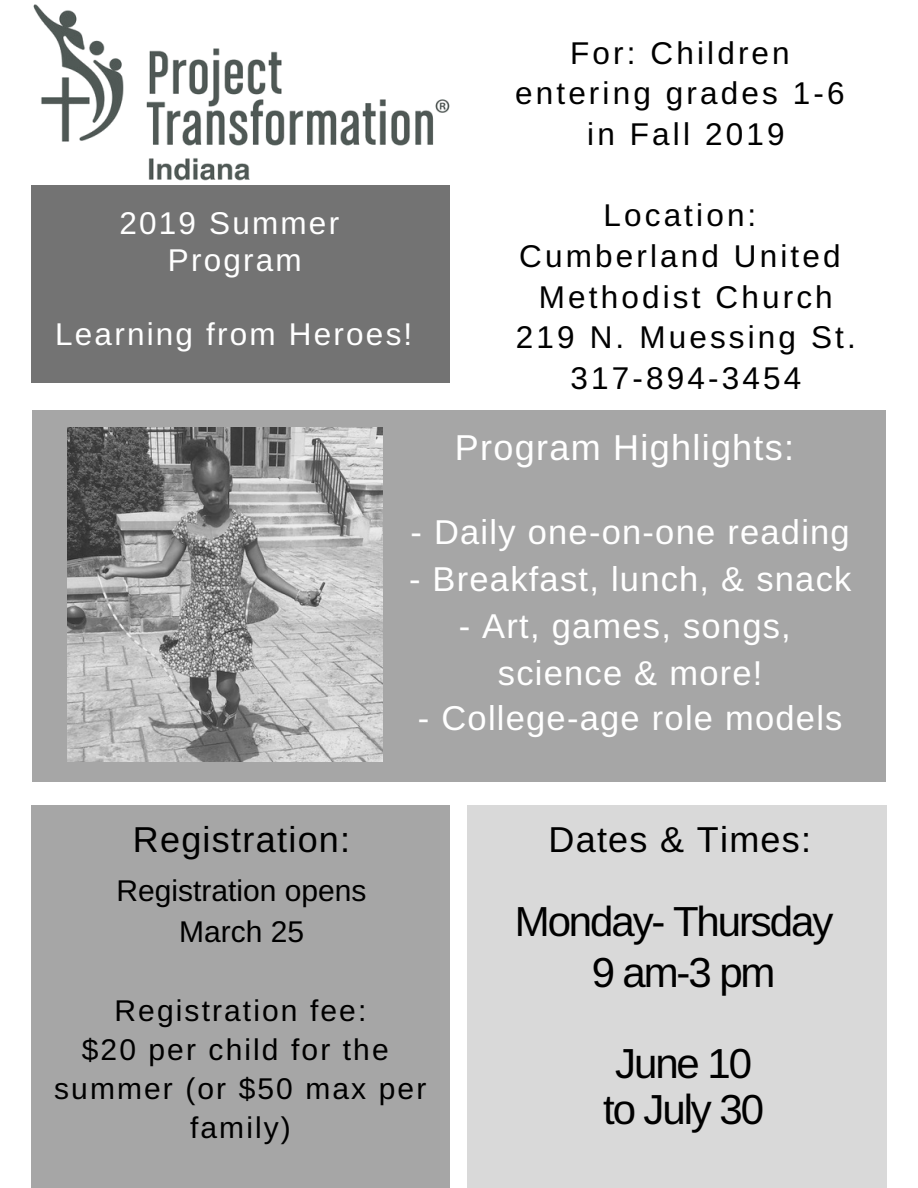
<style>
.page{position:relative;width:918px;height:1188px;background:#fff}
.page>*{position:absolute;margin:0;border:0;box-sizing:border-box;transform-origin:0 0}
.t1{font:42px/45.9px "Arimo";letter-spacing:-.05em;color:#000}
.t2{font:36px "Arimo";letter-spacing:.035em;color:#000}
.t3{font:36px "Arimo";letter-spacing:.035em;color:#fff}
.t4{font:34.5px/46.8px "Arimo";letter-spacing:.035em;color:#fff;text-align:center}
.t5{font:31.5px/40.7px "Arimo";letter-spacing:.1em;color:#000;text-align:center}
.t6{font:31.5px/37.2px "Arimo";letter-spacing:.07em;color:#fff;text-align:center}
.t7{font:30px/38.8px "Arimo";letter-spacing:.07em;color:#000;text-align:center}
.t8{font:30px/40.7px "Arimo";color:#000;text-align:center}
</style>
<div class="page">
<div style="left:31px;top:0;width:419px;height:383px;background:#737373"></div>
<div style="left:31px;top:805px;width:419px;height:383px;background:#a6a6a6"></div>
<div style="left:468px;top:805px;width:419px;height:383px;background:#d9d9d9"></div>
<div style="left:32px;top:410px;width:854px;height:371px;background:#a6a6a6"></div>
<img style="left:31px;top:0;width:419px;height:185px">
<img style="left:68px;top:427px;width:315px;height:334px">
<p class="t6" style="left:120px;top:204px;width:221px">2019 Summer<br>Program</p>
<p class="t6" style="left:55px;top:315px;width:359px">Learning from Heroes!</p>
<p class="t5" style="left:515px;top:33px;width:331px">For: Children entering grades 1-6 in Fall 2019</p>
<p class="t5" style="left:516px;top:195px;width:341px">Location:<br>Cumberland United<br>Methodist Church<br>219 N. Muessing St.<br>317-894-3454</p>
<p class="t3" style="left:455px;top:428px;width:341px">Program Highlights:</p>
<p class="t4" style="left:411px;top:509px;width:441px">- Daily one-on-one reading</p>
<p class="t4" style="left:409px;top:556px;width:444px">- Breakfast, lunch, &amp; snack</p>
<p class="t4" style="left:459px;top:603px;width:334px">- Art, games, songs, science &amp; more!</p>
<p class="t4" style="left:418px;top:694px;width:426px">- College-age role models</p>
<p class="t2" style="left:133px;top:819px;width:219px">Registration:</p>
<p class="t2" style="left:548px;top:819px;width:264px">Dates &amp; Times:</p>
<p class="t8" style="left:117px;top:870px;width:251px">Registration opens<br>March 25</p>
<p class="t7" style="left:54px;top:991px;width:374px">Registration fee:<br>$20 per child for the summer (or $50 max per family)</p>
<h1 class="t1" style="left:515px;top:896px;width:320px;line-height:51.3px;text-align:center">Monday- Thursday<br>9 am-3 pm</h1>
<h1 class="t1" style="left:603px;top:1040px;width:162px">June 10 to July 30</h1>
</div>
